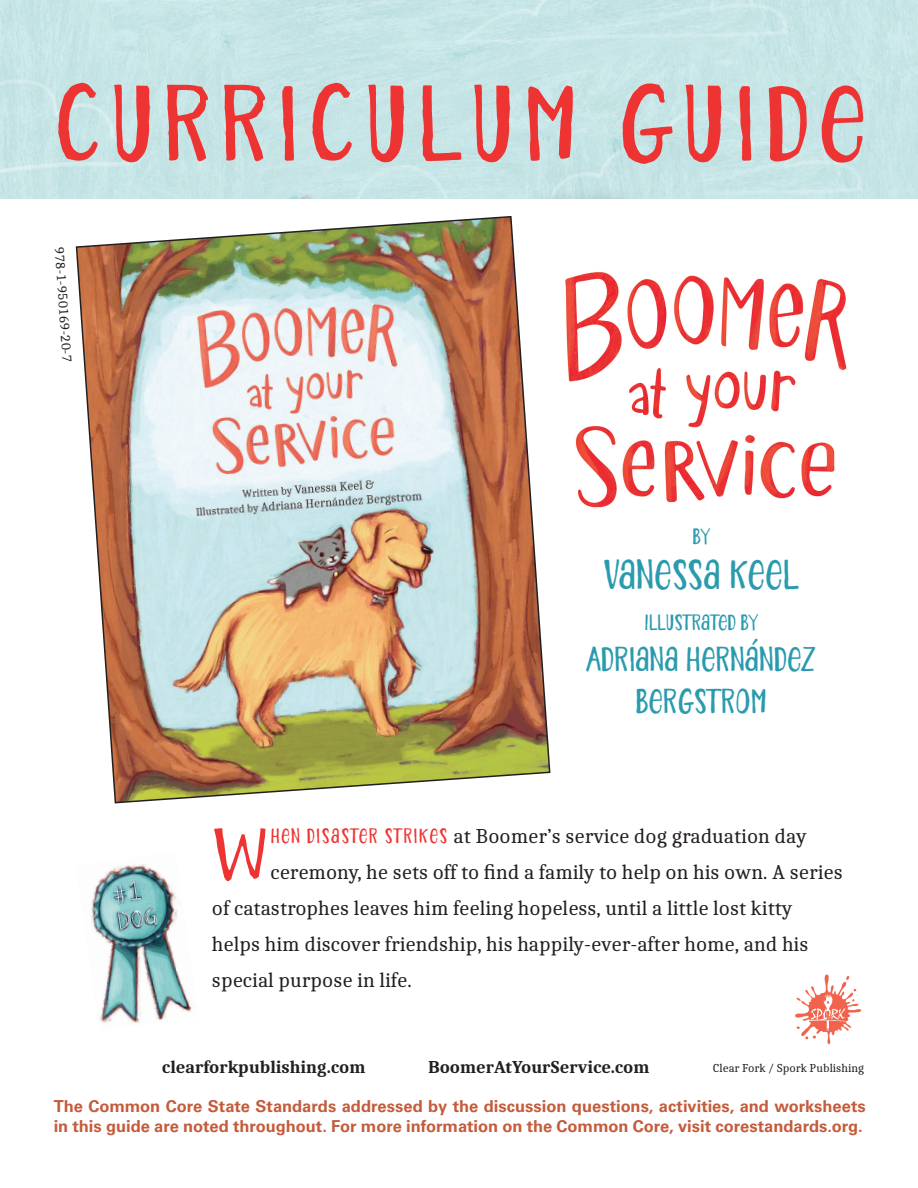
<style>
.page{position:relative;width:918px;height:1188px;background:#fff}
.page>*{position:absolute;margin:0;border:0;box-sizing:border-box;transform-origin:0 0}
.t1{font:108px "Portena Help Forest";letter-spacing:.07em;color:#ee3432;scale:1.08 1}
.t2{font:73.5px "Portena Help Forest";color:#ee3432}
.t3{font:42.15px "Portena Help Forest";color:#2a9bae}
.t4{font:34.65px/41.5px "Portena Help Forest";color:#2a9bae;text-align:center}
.t5{font:22.35px "Portena Help Forest";color:#2a9bae}
.t6{font:21px "Caladea";color:#231f20}
.t7{font:700 18px "Caladea";color:#231f20}
.CommonCorePage1{font:700 16.5px/19.8px "Univers LT Std";color:#c45c3c}
.t8{font:13.5px "Caladea";color:#231f20}
.t9{font:12px "Caladea";color:#231f20}
.s1{font-family:"Portena Help Forest";color:#ee3432}
</style>
<div class="page">
<div style="left:0;top:0;width:918px;height:199px;background:#c7e5e6"></div>
<img style="left:75px;top:216px;width:476px;height:588px">
<img style="left:91px;top:864px;width:101px;height:159px">
<img style="left:538px;top:254px;width:309px;height:257px">
<img style="left:795px;top:974px;width:67px;height:71px">
<p class="t1" style="left:54px;top:60px;width:754px">CURRICULUM GUIDE</p>
<p class="t8" style="left:67px;top:246px;width:117px;rotate:86deg">978-1-950169-20-7</p>
<p class="t5" style="left:692px;top:523px;width:19px">BY</p>
<p class="t3" style="left:604px;top:550px;width:196px">VANESSA KEEL</p>
<p class="t5" style="left:644px;top:609px;width:115px">ILLUSTRATED BY</p>
<p class="t4" style="left:586px;top:639px;width:231px">ADRIANA HERNÁNDEZ<br>BERGSTROM</p>
<p class="t2" style="left:212px;top:810px;width:56px">W</p>
<p class="t6" style="left:270px;top:823px;width:538px"><span class="s1">HEN DISASTER STRIKES</span> at Boomer’s service dog graduation day</p>
<p class="t6" style="left:270px;top:859px;width:574px">ceremony, he sets off to find a family to help on his own. A series</p>
<p class="t6" style="left:212px;top:895px;width:582px">of catastrophes leaves him feeling hopeless, until a little lost kitty</p>
<p class="t6" style="left:212px;top:931px;width:598px">helps him discover friendship, his happily-ever-after home, and his</p>
<p class="t6" style="left:212px;top:967px;width:201px">special purpose in life.</p>
<p class="t7" style="left:162px;top:1056px;width:205px">clearforkpublishing.com</p>
<p class="t7" style="left:428px;top:1056px;width:223px">BoomerAtYourService.com</p>
<p class="t9" style="left:713px;top:1061px;width:153px">Clear Fork / Spork Publishing</p>
<p class="CommonCorePage1" style="left:54px;top:1096px;width:814px">The Common Core State Standards addressed by the discussion questions, activities, and worksheets in this guide are noted throughout. For more information on the Common Core, visit corestandards.org.</p>
</div>
